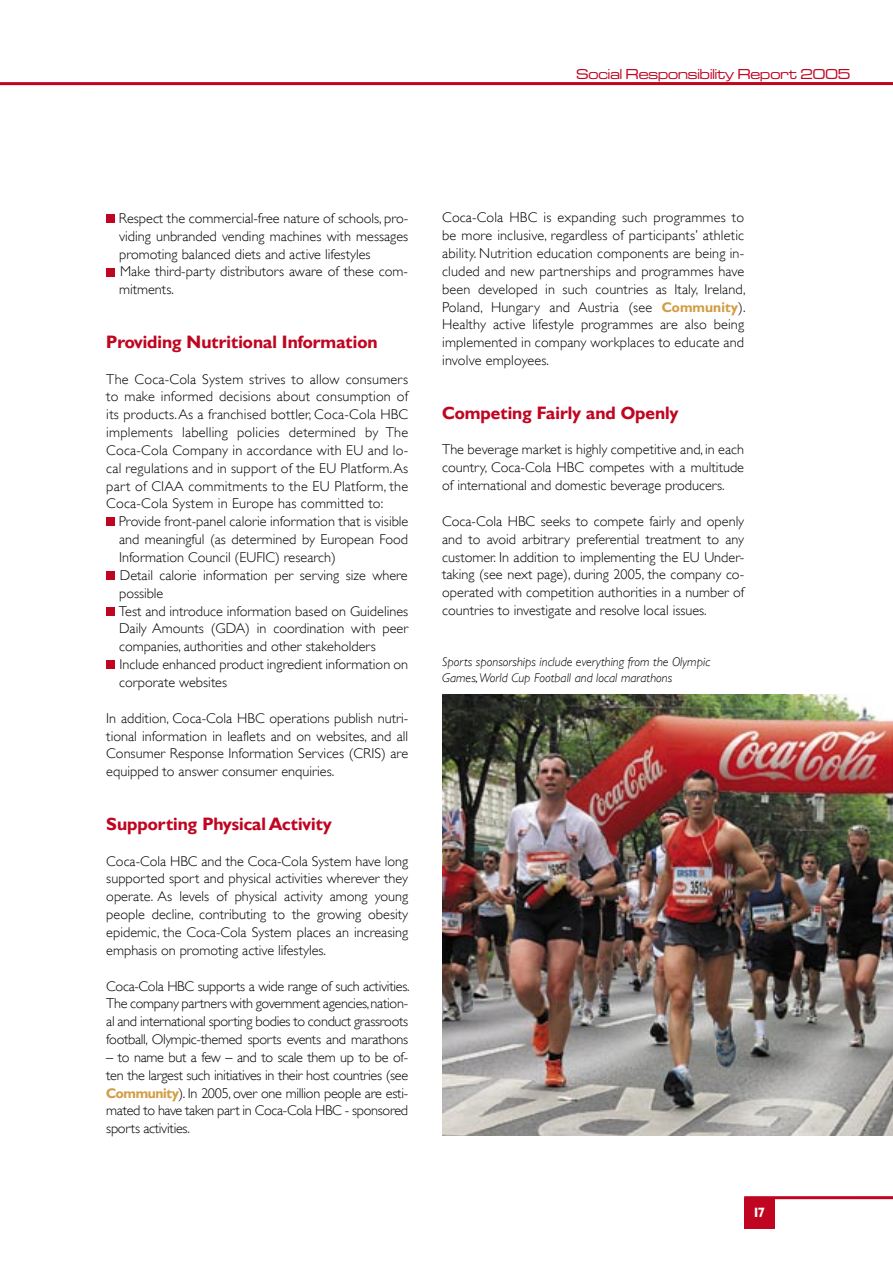
<style>
.page{position:relative;width:893px;height:1263px;background:#fff}
.page>*{position:absolute;margin:0;border:0;box-sizing:border-box;transform-origin:0 0}
.t1{font:700 18px "Gill Sans Hel";color:#c00521}
.t2{font:15px "Microgramma D Medi Exte";color:#c00521}
.t3{font:300 14.25px/17.9px "Gill Sans Hel";color:#000;text-align:justify}
.t4{font:700 13.5px "Gill Sans Hel";color:#fff}
.t5{font:italic 300 12.75px/15.3px "Gill Sans Hel";color:#000}
.s1{font-weight:700;color:#d29e44}
</style>
<div class="page">
<hr style="left:0;top:82px;width:893px;height:3px;background:#c00521">
<hr style="left:744px;top:1196px;width:149px;height:3px;background:#c00521">
<div style="left:744px;top:1198px;width:31px;height:31px;background:#c00521"></div>
<div style="left:106px;top:214px;width:9px;height:9px;background:#c00521"></div>
<div style="left:106px;top:268px;width:9px;height:8px;background:#c00521"></div>
<div style="left:106px;top:518px;width:9px;height:8px;background:#c00521"></div>
<div style="left:106px;top:571px;width:9px;height:9px;background:#c00521"></div>
<div style="left:106px;top:607px;width:9px;height:9px;background:#c00521"></div>
<div style="left:106px;top:660px;width:9px;height:9px;background:#c00521"></div>
<img style="left:442px;top:694px;width:451px;height:441px">
<p class="t2" style="left:576px;top:64px;width:276px">Social Responsibility Report 2005</p>
<p class="t3" style="left:119px;top:209px;width:291px;text-align:left">Respect the commercial-free nature of schools, pro&shy;viding unbranded vending machines with messages promoting balanced diets and active lifestyles<br>Make third-party distributors aware of these com&shy;mitments.</p>
<p class="t1" style="left:106px;top:331px;width:273px">Providing Nutritional Information</p>
<p class="t3" style="left:106px;top:370px;width:303px">The Coca-Cola System strives to allow consumers to make informed decisions about consumption of its products. As a franchised bottler, Coca-Cola HBC implements labelling policies determined by The Coca-Cola Company in accordance with EU and lo&shy;cal regulations and in support of the EU Platform. As part of CIAA commitments to the EU Platform, the Coca-Cola System in Europe has committed to:</p>
<p class="t3" style="left:119px;top:513px;width:291px;text-align:left">Provide front-panel calorie information that is visible and meaningful (as determined by European Food Information Council (EUFIC) research)<br>Detail calorie information per serving size where possible<br>Test and introduce information based on Guidelines Daily Amounts (GDA) in coordination with peer companies, authorities and other stakeholders Include enhanced product ingredient information on corporate websites</p>
<p class="t3" style="left:106px;top:709px;width:303px">In addition, Coca-Cola HBC operations publish nutri&shy;tional information in leaflets and on websites, and all Consumer Response Information Services (CRIS) are equipped to answer consumer enquiries.</p>
<p class="t1" style="left:106px;top:813px;width:227px">Supporting Physical Activity</p>
<p class="t3" style="left:106px;top:852px;width:303px">Coca-Cola HBC and the Coca-Cola System have long supported sport and physical activities wherever they operate. As levels of physical activity among young people decline, contributing to the growing obesity epidemic, the Coca-Cola System places an increasing emphasis on promoting active lifestyles.</p>
<p class="t3" style="left:106px;top:977px;width:305px">Coca-Cola HBC supports a wide range of such activities.<br>The company partners with government agencies, nation&shy;al and international sporting bodies to conduct grassroots football, Olympic-themed sports events and marathons</p>
<p class="t3" style="left:106px;top:1048px;width:303px">– to name but a few – and to scale them up to be of&shy;ten the largest such initiatives in their host countries (see <span class="s1">Community</span>). In 2005, over one million people are esti&shy;mated to have taken part in Coca-Cola HBC - sponsored sports activities.</p>
<p class="t3" style="left:442px;top:209px;width:305px">Coca-Cola HBC is expanding such programmes to be more inclusive, regardless of participants’ athletic ability. Nutrition education components are being in&shy;cluded and new partnerships and programmes have been developed in such countries as Italy, Ireland, Poland, Hungary and Austria (see <span class="s1">Community</span>).<br>Healthy active lifestyle programmes are also being implemented in company workplaces to educate and involve employees.</p>
<p class="t1" style="left:442px;top:402px;width:238px">Competing Fairly and Openly</p>
<p class="t3" style="left:442px;top:441px;width:303px">The beverage market is highly competitive and, in each country, Coca-Cola HBC competes with a multitude of international and domestic beverage producers.</p>
<p class="t3" style="left:442px;top:512px;width:303px">Coca-Cola HBC seeks to compete fairly and openly and to avoid arbitrary preferential treatment to any customer. In addition to implementing the EU Under&shy;taking (see next page), during 2005, the company co&shy;operated with competition authorities in a number of countries to investigate and resolve local issues.</p>
<p class="t5" style="left:442px;top:654px;width:270px">Sports sponsorships include everything from the Olympic<br>Games, World Cup Football and local marathons</p>
<p class="t4" style="left:754px;top:1205px;width:12px">17</p>
</div>
